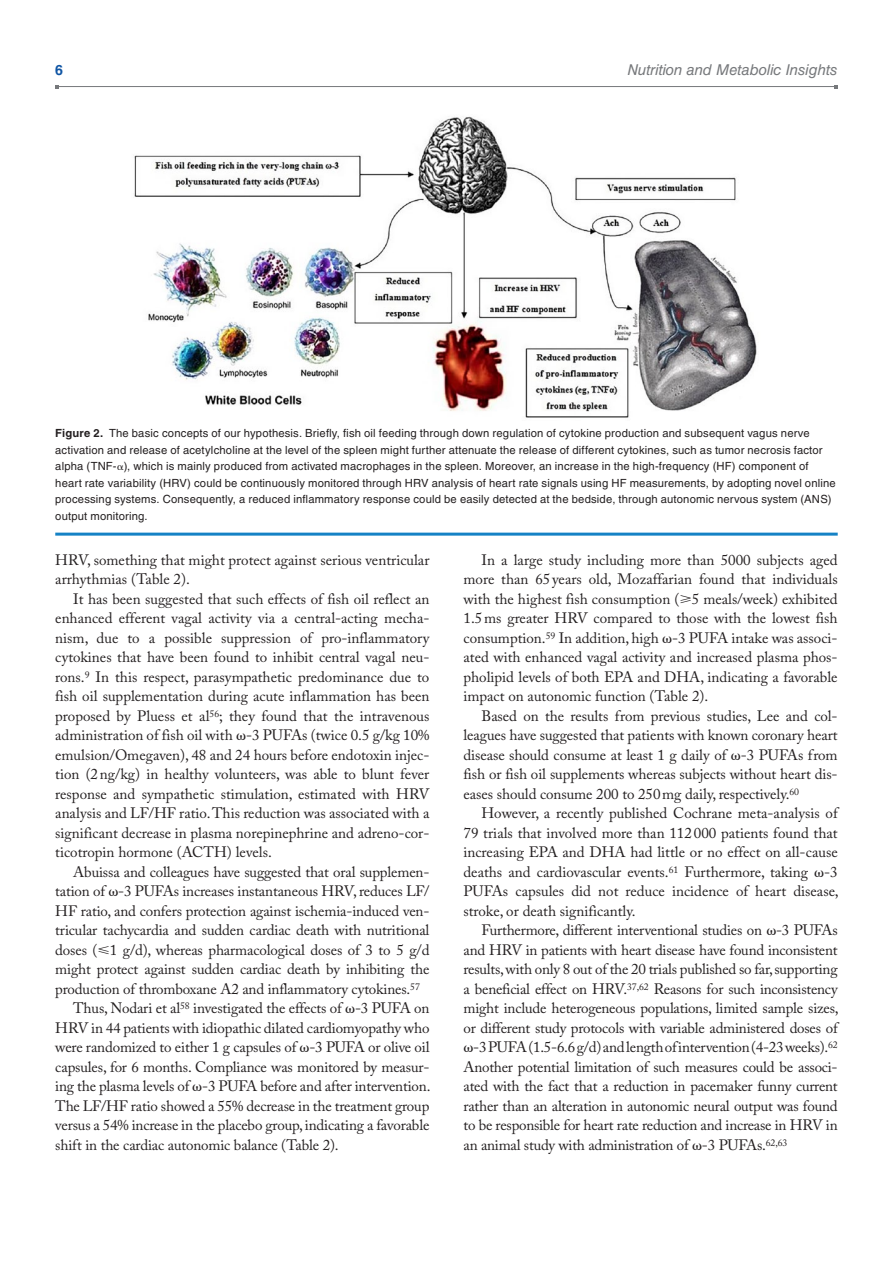
<style>
.page{position:relative;width:893px;height:1263px;background:#fff}
.page>*{position:absolute;margin:0;border:0;box-sizing:border-box;transform-origin:0 0}
.t1{font:15px/19.5px "Adobe Caslon Pro";letter-spacing:-.01em;color:#231f20;text-align:justify}
.t2{font:italic 15px "Helvetica LT Std";letter-spacing:-.005em;color:#76787b}
.t3{font:700 14.25px "Helvetica LT Std";color:#1055a4}
.t4{font:11.25px/16.5px "Helvetica LT Std";letter-spacing:.015em;color:#231f20}
.s1{font-weight:700}
</style>
<div class="page">
<hr style="left:57px;top:86px;width:779px;height:1px;background:#76787b">
<hr style="left:55px;top:533px;width:783px;height:3px;background:#1582c5">
<img style="left:134px;top:116px;width:623px;height:302px">
<p class="t3" style="left:55px;top:61px;width:9px">6</p>
<p class="t2" style="left:627px;top:61px;width:212px">Nutrition and Metabolic Insights</p>
<p class="t4" style="left:55px;top:425px;width:782px"><span class="s1">Figure 2.</span> The basic concepts of our hypothesis. Briefly, fish oil feeding through down regulation of cytokine production and subsequent vagus nerve activation and release of acetylcholine at the level of the spleen might further attenuate the release of different cytokines, such as tumor necrosis factor alpha (TNF- ), which is mainly produced from activated macrophages in the spleen. Moreover, an increase in the high-frequency (HF) component of heart rate variability (HRV) could be continuously monitored through HRV analysis of heart rate signals using HF measurements, by adopting novel online processing systems. Consequently, a reduced inflammatory response could be easily detected at the bedside, through autonomic nervous system (ANS) output monitoring.</p>
<p class="t1" style="left:55px;top:550px;width:376px">HRV, something that might protect against serious ventricular arrhythmias (Table 2).</p>
<p class="t1" style="left:55px;top:589px;width:376px;text-indent:18px">It has been suggested that such effects of fish oil reflect an enhanced efferent vagal activity via a central-acting mecha&shy;nism, due to a possible suppression of pro-inflammatory cytokines that have been found to inhibit central vagal neu&shy;rons.<sup>9</sup> In this respect, parasympathetic predominance due to fish oil supplementation during acute inflammation has been proposed by Pluess et al<sup>56</sup>; they found that the intravenous administration of fish oil with -3 PUFAs (twice 0.5 g/kg 10% emulsion/Omegaven), 48 and 24 hours before endotoxin injec&shy;tion (2ng/kg) in healthy volunteers, was able to blunt fever response and sympathetic stimulation, estimated with HRV analysis and LF/HF ratio. This reduction was associated with a significant decrease in plasma norepinephrine and adreno-cor&shy;ticotropin hormone (ACTH) levels.</p>
<p class="t1" style="left:73px;top:862px;width:358px">Abuissa and colleagues have suggested that oral supplemen-</p>
<p class="t1" style="left:55px;top:881px;width:376px">tation of -3 PUFAs increases instantaneous HRV, reduces LF/</p>
<p class="t1" style="left:55px;top:901px;width:376px">HF ratio, and confers protection against ischemia-induced ven-</p>
<p class="t1" style="left:55px;top:920px;width:376px">tricular tachycardia and sudden cardiac death with nutritional</p>
<p class="t1" style="left:55px;top:940px;width:376px">doses (⩽1 g/d), whereas pharmacological doses of 3 to 5 g/d</p>
<p class="t1" style="left:55px;top:959px;width:376px">might protect against sudden cardiac death by inhibiting the</p>
<p class="t1" style="left:55px;top:979px;width:366px">production of thromboxane A2 and inflammatory cytokines.<sup>57</sup></p>
<p class="t1" style="left:73px;top:998px;width:358px">Thus, Nodari et al<sup>58</sup> investigated the effects of -3 PUFA on</p>
<p class="t1" style="left:55px;top:1018px;width:376px">HRV in 44 patients with idiopathic dilated cardiomyopathy who</p>
<p class="t1" style="left:55px;top:1037px;width:376px">were randomized to either 1 g capsules of -3 PUFA or olive oil</p>
<p class="t1" style="left:55px;top:1057px;width:376px">capsules, for 6 months. Compliance was monitored by measur-</p>
<p class="t1" style="left:55px;top:1076px;width:377px">ing the plasma levels of -3 PUFA before and after intervention.</p>
<p class="t1" style="left:55px;top:1096px;width:376px">The LF/HF ratio showed a 55% decrease in the treatment group</p>
<p class="t1" style="left:55px;top:1115px;width:376px">versus a 54% increase in the placebo group, indicating a favorable</p>
<p class="t1" style="left:55px;top:1135px;width:285px">shift in the cardiac autonomic balance (Table 2).</p>
<p class="t1" style="left:463px;top:550px;width:376px;text-indent:18px">In a large study including more than 5000 subjects aged more than 65 years old, Mozaffarian found that individuals with the highest fish consumption (⩾5 meals/week) exhibited 1.5ms greater HRV compared to those with the lowest fish consumption.<sup>59</sup> In addition, high -3 PUFA intake was associ&shy;ated with enhanced vagal activity and increased plasma phos&shy;pholipid levels of both EPA and DHA, indicating a favorable impact on autonomic function (Table 2).</p>
<p class="t1" style="left:463px;top:706px;width:376px;text-indent:18px">Based on the results from previous studies, Lee and col&shy;leagues have suggested that patients with known coronary heart disease should consume at least 1 g daily of -3 PUFAs from fish or fish oil supplements whereas subjects without heart dis&shy;eases should consume 200 to 250mg daily, respectively.<sup>60</sup></p>
<p class="t1" style="left:463px;top:803px;width:377px;text-indent:18px">However, a recently published Cochrane meta-analysis of 79 trials that involved more than 112 000 patients found that increasing EPA and DHA had little or no effect on all-cause deaths and cardiovascular events.<sup>61</sup> Furthermore, taking -3<br>PUFAs capsules did not reduce incidence of heart disease, stroke, or death significantly.</p>
<p class="t1" style="left:481px;top:920px;width:358px">Furthermore, different interventional studies on -3 PUFAs</p>
<p class="t1" style="left:463px;top:940px;width:376px">and HRV in patients with heart disease have found inconsistent</p>
<p class="t1" style="left:463px;top:959px;width:376px">results, with only 8 out of the 20 trials published so far, supporting</p>
<p class="t1" style="left:463px;top:979px;width:376px">a beneficial effect on HRV.<sup>37,62</sup> Reasons for such inconsistency</p>
<p class="t1" style="left:463px;top:998px;width:377px">might include heterogeneous populations, limited sample sizes,</p>
<p class="t1" style="left:463px;top:1018px;width:376px">or different study protocols with variable administered doses of</p>
<p class="t1" style="left:473px;top:1037px;width:366px">-3 PUFA (1.5-6.6 g/d) and length of intervention (4-23weeks).<sup>62</sup></p>
<p class="t1" style="left:463px;top:1057px;width:376px">Another potential limitation of such measures could be associ-</p>
<p class="t1" style="left:463px;top:1076px;width:376px">ated with the fact that a reduction in pacemaker funny current</p>
<p class="t1" style="left:463px;top:1096px;width:376px">rather than an alteration in autonomic neural output was found</p>
<p class="t1" style="left:463px;top:1115px;width:376px">to be responsible for heart rate reduction and increase in HRV in</p>
<p class="t1" style="left:463px;top:1135px;width:325px">an animal study with administration of -3 PUFAs.<sup>62,63</sup></p>
</div>
